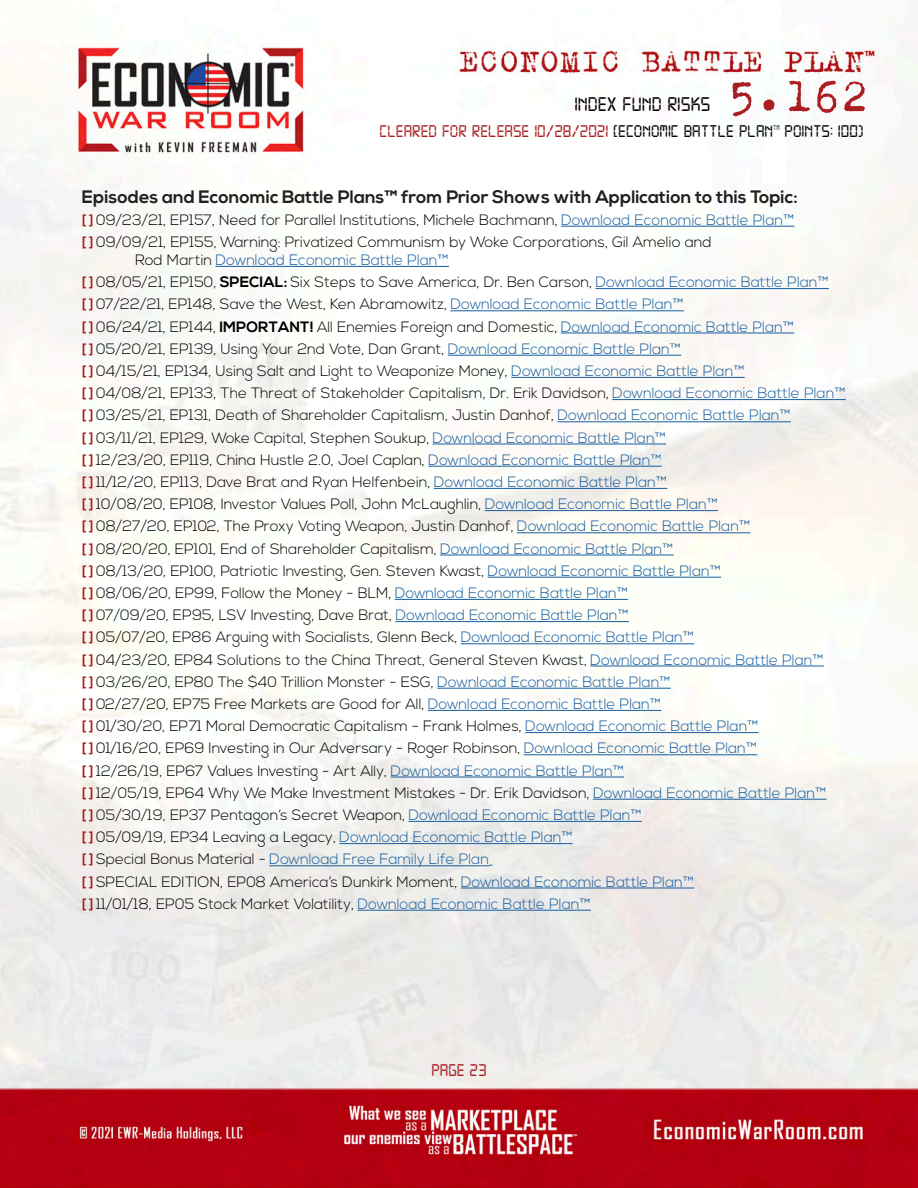
<style>
.page{position:relative;width:918px;height:1188px;background:#fff}
.page>*{position:absolute;margin:0;border:0;box-sizing:border-box;transform-origin:0 0}
.t1{font:51px "Trixie";color:#aa1e21}
.t2{font:21px "Digital 7";color:#080302}
.t3{font:700 18px "Nexa";color:#231f20}
.t4{font:18px "Digital 7";color:#aa1e21}
.t5{font:18px "Digital 7";color:#080302}
.t6{font:300 15px/18px "Nexa";color:#000}
.t7{font:300 15px "Nexa";color:#175d9e}
.t8{font:7.05px "Digital 7";color:#080302}
.s1{color:#080302}
.s2{font-weight:700;font-size:13.5px;color:#aa1e21}
.s3{color:#175d9e}
.s4{font-weight:700}
.s5{color:#000}
</style>
<div class="page">
<img style="left:0;top:5px;width:918px;height:1183px">
<hr style="left:561px;top:226px;width:233px;height:1px;background:#175d9e">
<hr style="left:216px;top:266px;width:233px;height:1px;background:#175d9e">
<hr style="left:595px;top:288px;width:234px;height:1px;background:#175d9e">
<hr style="left:450px;top:310px;width:234px;height:1px;background:#175d9e">
<hr style="left:561px;top:333px;width:233px;height:1px;background:#175d9e">
<hr style="left:448px;top:355px;width:233px;height:1px;background:#175d9e">
<hr style="left:511px;top:377px;width:234px;height:1px;background:#175d9e">
<hr style="left:612px;top:399px;width:234px;height:1px;background:#175d9e">
<hr style="left:557px;top:421px;width:234px;height:1px;background:#175d9e">
<hr style="left:433px;top:444px;width:233px;height:1px;background:#175d9e">
<hr style="left:428px;top:466px;width:234px;height:1px;background:#175d9e">
<hr style="left:434px;top:488px;width:233px;height:1px;background:#175d9e">
<hr style="left:485px;top:510px;width:233px;height:1px;background:#175d9e">
<hr style="left:517px;top:532px;width:233px;height:1px;background:#175d9e">
<hr style="left:440px;top:555px;width:234px;height:1px;background:#175d9e">
<hr style="left:488px;top:577px;width:233px;height:1px;background:#175d9e">
<hr style="left:395px;top:599px;width:233px;height:1px;background:#175d9e">
<hr style="left:395px;top:621px;width:234px;height:1px;background:#175d9e">
<hr style="left:461px;top:643px;width:233px;height:1px;background:#175d9e">
<hr style="left:590px;top:666px;width:234px;height:1px;background:#175d9e">
<hr style="left:437px;top:688px;width:234px;height:1px;background:#175d9e">
<hr style="left:428px;top:710px;width:233px;height:1px;background:#175d9e">
<hr style="left:525px;top:732px;width:234px;height:1px;background:#175d9e">
<hr style="left:524px;top:754px;width:233px;height:1px;background:#175d9e">
<hr style="left:391px;top:777px;width:233px;height:1px;background:#175d9e">
<hr style="left:593px;top:799px;width:233px;height:1px;background:#175d9e">
<hr style="left:408px;top:821px;width:234px;height:1px;background:#175d9e">
<hr style="left:339px;top:843px;width:234px;height:1px;background:#175d9e">
<hr style="left:269px;top:865px;width:220px;height:1px;background:#175d9e">
<hr style="left:461px;top:888px;width:233px;height:1px;background:#175d9e">
<hr style="left:357px;top:910px;width:234px;height:1px;background:#175d9e">
<h1 class="t1" style="left:728px;top:62px;width:142px">5.162</h1>
<p class="t4" style="left:380px;top:123px;width:395px">CLEARED FOR RELEASE 10/28/2021 <span class="s1">[ECONOMIC BATTLE PLAN</span></p>
<p class="t8" style="left:773px;top:124px;width:8px">TM</p>
<p class="t5" style="left:785px;top:123px;width:81px">POINTS: 100)</p>
<h2 class="t2" style="left:574px;top:95px;width:138px">INDEX FUND RISKS</h2>
<p class="t3" style="left:82px;top:186px;width:717px">Episodes and Economic Battle Plans™ from Prior Shows with Application to this Topic:</p>
<p class="t6" style="left:82px;top:211px;width:714px"><span class="s2">[ ]</span> 09/23/21, EP157, Need for Parallel Institutions, Michele Bachmann, <span class="s3">Download Economic Battle Plan™</span></p>
<p class="t6" style="left:135px;top:233px;width:578px;text-indent:-53px"><span class="s2">[ ]</span> 09/09/21, EP155, Warning: Privatized Communism by Woke Corporations, Gil Amelio and<br>Rod Martin <span class="s3">Download Economic Battle Plan™</span></p>
<p class="t6" style="left:82px;top:274px;width:748px"><span class="s2">[ ]</span> 08/05/21, EP150, <span class="s4">SPECIAL:</span> Six Steps to Save America, Dr. Ben Carson, <span class="s3">Download Economic Battle Plan™</span></p>
<p class="t6" style="left:82px;top:296px;width:603px"><span class="s2">[ ]</span> 07/22/21, EP148, Save the West, Ken Abramowitz, <span class="s3">Download Economic Battle Plan™</span></p>
<p class="t6" style="left:82px;top:318px;width:714px"><span class="s2">[ ]</span> 06/24/21, EP144, <span class="s4">IMPORTANT!</span> All Enemies Foreign and Domestic, <span class="s3">Download Economic Battle Plan™</span></p>
<p class="t6" style="left:82px;top:340px;width:601px"><span class="s2">[ ]</span> 05/20/21, EP139, Using Your 2nd Vote, Dan Grant, <span class="s3">Download Economic Battle Plan™</span></p>
<p class="t6" style="left:82px;top:362px;width:664px"><span class="s2">[ ]</span> 04/15/21, EP134, Using Salt and Light to Weaponize Money, <span class="s3">Download Economic Battle Plan™</span></p>
<p class="t6" style="left:82px;top:385px;width:765px"><span class="s2">[ ]</span> 04/08/21, EP133, The Threat of Stakeholder Capitalism, Dr. Erik Davidson, <span class="s3">Download Economic Battle Plan™</span></p>
<p class="t6" style="left:82px;top:407px;width:710px"><span class="s2">[ ]</span> 03/25/21, EP131, Death of Shareholder Capitalism, Justin Danhof, <span class="s3">Download Economic Battle Plan™</span></p>
<p class="t6" style="left:82px;top:429px;width:585px"><span class="s2">[ ]</span> 03/11/21, EP129, Woke Capital, Stephen Soukup, <span class="s3">Download Economic Battle Plan™</span></p>
<p class="t6" style="left:82px;top:451px;width:581px"><span class="s2">[ ]</span> 12/23/20, EP119, China Hustle 2.0, Joel Caplan, <span class="s3">Download Economic Battle Plan™</span></p>
<p class="t6" style="left:82px;top:473px;width:587px"><span class="s2">[ ]</span> 11/12/20, EP113, Dave Brat and Ryan Helfenbein, <span class="s3">Download Economic Battle Plan™</span></p>
<p class="t6" style="left:82px;top:496px;width:638px"><span class="s2">[ ]</span> 10/08/20, EP108, Investor Values Poll, John McLaughlin, <span class="s3">Download Economic Battle Plan™</span></p>
<p class="t6" style="left:82px;top:518px;width:670px"><span class="s2">[ ]</span> 08/27/20, EP102, The Proxy Voting Weapon, Justin Danhof, <span class="s3">Download Economic Battle Plan™</span></p>
<p class="t6" style="left:82px;top:540px;width:593px"><span class="s2">[ ]</span> 08/20/20, EP101, End of Shareholder Capitalism, <span class="s3">Download Economic Battle Plan™</span></p>
<p class="t6" style="left:82px;top:562px;width:640px"><span class="s2">[ ]</span> 08/13/20, EP100, Patriotic Investing, Gen. Steven Kwast, <span class="s3">Download Economic Battle Plan™</span></p>
<p class="t6" style="left:82px;top:584px;width:548px"><span class="s2">[ ]</span> 08/06/20, EP99, Follow the Money - BLM, <span class="s3">Download Economic Battle Plan™</span></p>
<p class="t6" style="left:82px;top:607px;width:548px"><span class="s2">[ ]</span> 07/09/20, EP95, LSV Investing, Dave Brat, <span class="s3">Download Economic Battle Plan™</span></p>
<p class="t6" style="left:82px;top:629px;width:614px"><span class="s2">[ ]</span> 05/07/20, EP86 Arguing with Socialists, Glenn Beck, <span class="s3">Download Economic Battle Plan™</span></p>
<p class="t6" style="left:82px;top:651px;width:743px"><span class="s2">[ ]</span> 04/23/20, EP84 Solutions to the China Threat, General Steven Kwast, <span class="s3">Download Economic Battle Plan™</span></p>
<p class="t6" style="left:82px;top:673px;width:590px"><span class="s2">[ ]</span> 03/26/20, EP80 The $40 Trillion Monster - ESG, <span class="s3">Download Economic Battle Plan™</span></p>
<p class="t6" style="left:82px;top:695px;width:581px"><span class="s2">[ ]</span> 02/27/20, EP75 Free Markets are Good for All, <span class="s3">Download Economic Battle Plan™</span></p>
<p class="t6" style="left:82px;top:718px;width:678px"><span class="s2">[ ]</span> 01/30/20, EP71 Moral Democratic Capitalism - Frank Holmes, <span class="s3">Download Economic Battle Plan™</span></p>
<p class="t6" style="left:82px;top:740px;width:677px"><span class="s2">[ ]</span> 01/16/20, EP69 Investing in Our Adversary - Roger Robinson, <span class="s3">Download Economic Battle Plan™</span></p>
<p class="t6" style="left:82px;top:762px;width:543px"><span class="s2">[ ]</span> 12/26/19, EP67 Values Investing - Art Ally, <span class="s3">Download Economic Battle Plan™</span></p>
<p class="t6" style="left:82px;top:784px;width:746px"><span class="s2">[ ]</span> 12/05/19, EP64 Why We Make Investment Mistakes - Dr. Erik Davidson, <span class="s3">Download Economic Battle Plan™</span></p>
<p class="t6" style="left:82px;top:806px;width:561px"><span class="s2">[ ]</span> 05/30/19, EP37 Pentagon’s Secret Weapon, <span class="s3">Download Economic Battle Plan™</span></p>
<p class="t6" style="left:82px;top:829px;width:492px"><span class="s2">[ ]</span> 05/09/19, EP34 Leaving a Legacy, <span class="s3">Download Economic Battle Plan™</span></p>
<p class="t7" style="left:82px;top:851px;width:408px"><span class="s2">[ ]</span> <span class="s5">Special Bonus Material -</span> Download Free Family Life Plan</p>
<p class="t6" style="left:82px;top:873px;width:614px"><span class="s2">[ ]</span> SPECIAL EDITION, EP08 America’s Dunkirk Moment, <span class="s3">Download Economic Battle Plan™</span></p>
<p class="t6" style="left:82px;top:895px;width:510px"><span class="s2">[ ]</span> 11/01/18, EP05 Stock Market Volatility, <span class="s3">Download Economic Battle Plan™</span></p>
<p class="t4" style="left:431px;top:1062px;width:57px">PAGE 23</p>
</div>
